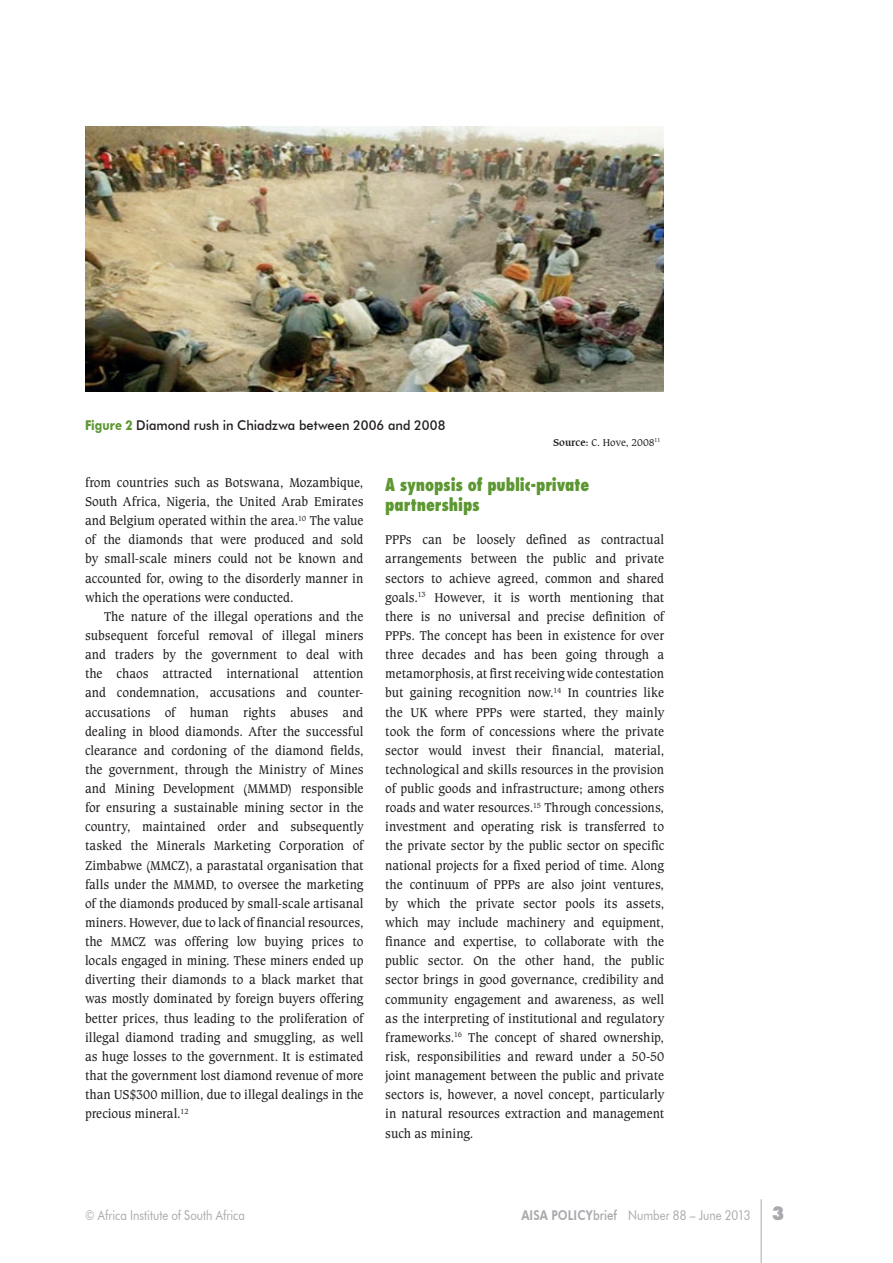
<style>
.page{position:relative;width:893px;height:1263px;background:#fff}
.page>*{position:absolute;margin:0;border:0;box-sizing:border-box;transform-origin:0 0}
.t1{font:800 condensed 17.25px/19.2px "Futura";letter-spacing:-.01em;color:#5c9731;scale:.95 1}
.t2{font:13.5px/19.2px "Caxton BT";letter-spacing:-.005em;color:#231f20;text-align:justify;scale:.95 1}
.t3{font:13.5px "Futura BT";color:#a8a9ad;scale:.85 1}
.t4{font:500 13.5px "Futura BT";color:#231f20;scale:.95 1}
.t5{font:10.5px "Caxton BT";letter-spacing:-.005em;color:#231f20}
.s1{font-weight:700;color:#5c9731}
.s2{font-weight:700}
.s3{font-weight:800}
.s4{font-weight:500}
.s5{font-family:"Futura";font-weight:800;font-size:18px}
</style>
<div class="page">
<hr style="left:761px;top:1199px;width:1px;height:64px;background:#a8a9ad">
<img style="left:85px;top:126px;width:578px;height:266px">
<p class="t4" style="left:85px;top:416px;width:381px"><span class="s1">Figure 2</span> Diamond rush in Chiadzwa between 2006 and 2008</p>
<p class="t5" style="left:553px;top:436px;width:109px"><span class="s2">Source:</span> C. Hove, 2008<sup>11</sup></p>
<p class="t2" style="left:85px;top:472px;width:295px">from countries such as Botswana, Mozambique, South Africa, Nigeria, the United Arab Emirates and Belgium operated within the area.<sup>10</sup> The value of the diamonds that were produced and sold by small-scale miners could not be known and accounted for, owing to the disorderly manner in which the operations were conducted.</p>
<p class="t2" style="left:85px;top:606px;width:295px;text-indent:19px">The nature of the illegal operations and the subsequent forceful removal of illegal miners and traders by the government to deal with the chaos attracted international attention and condemnation, accusations and counter&shy;accusations of human rights abuses and dealing in blood diamonds. After the successful clearance and cordoning of the diamond fields, the government, through the Ministry of Mines and Mining Development (MMMD) responsible for ensuring a sustainable mining sector in the country, maintained order and subsequently tasked the Minerals Marketing Corporation of Zimbabwe (MMCZ), a parastatal organisation that falls under the MMMD, to oversee the marketing of the diamonds produced by small-scale artisanal miners. However, due to lack of financial resources, the MMCZ was offering low buying prices to locals engaged in mining. These miners ended up diverting their diamonds to a black market that was mostly dominated by foreign buyers offering better prices, thus leading to the proliferation of illegal diamond trading and smuggling, as well as huge losses to the government. It is estimated that the government lost diamond revenue of more than US$300 million, due to illegal dealings in the precious mineral.<sup>12</sup></p>
<p class="t1" style="left:385px;top:475px;width:216px">A synopsis of public-private partnerships</p>
<p class="t2" style="left:385px;top:530px;width:295px">PPPs can be loosely defined as contractual arrangements between the public and private sectors to achieve agreed, common and shared goals.<sup>13</sup> However, it is worth mentioning that there is no universal and precise definition of PPPs. The concept has been in existence for over three decades and has been going through a metamorphosis, at first receiving wide contestation but gaining recognition now.<sup>14</sup> In countries like the UK where PPPs were started, they mainly took the form of concessions where the private sector would invest their financial, material, technological and skills resources in the provision of public goods and infrastructure; among others roads and water resources.<sup>15</sup> Through concessions, investment and operating risk is transferred to the private sector by the public sector on specific national projects for a fixed period of time. Along the continuum of PPPs are also joint ventures, by which the private sector pools its assets, which may include machinery and equipment, finance and expertise, to collaborate with the public sector. On the other hand, the public sector brings in good governance, credibility and community engagement and awareness, as well as the interpreting of institutional and regulatory frameworks.<sup>16</sup> The concept of shared ownership, risk, responsibilities and reward under a 50-50 joint management between the public and private sectors is, however, a novel concept, particularly in natural resources extraction and management such as mining.</p>
<p class="t3" style="left:85px;top:1207px;width:190px">© Africa Institute of South Africa</p>
<p class="t3" style="left:521px;top:1207px;width:311px"><span class="s3">AISA POLICY</span><span class="s4">brief</span> Number 88 – June 2013 <span class="s5">3</span></p>
</div>
